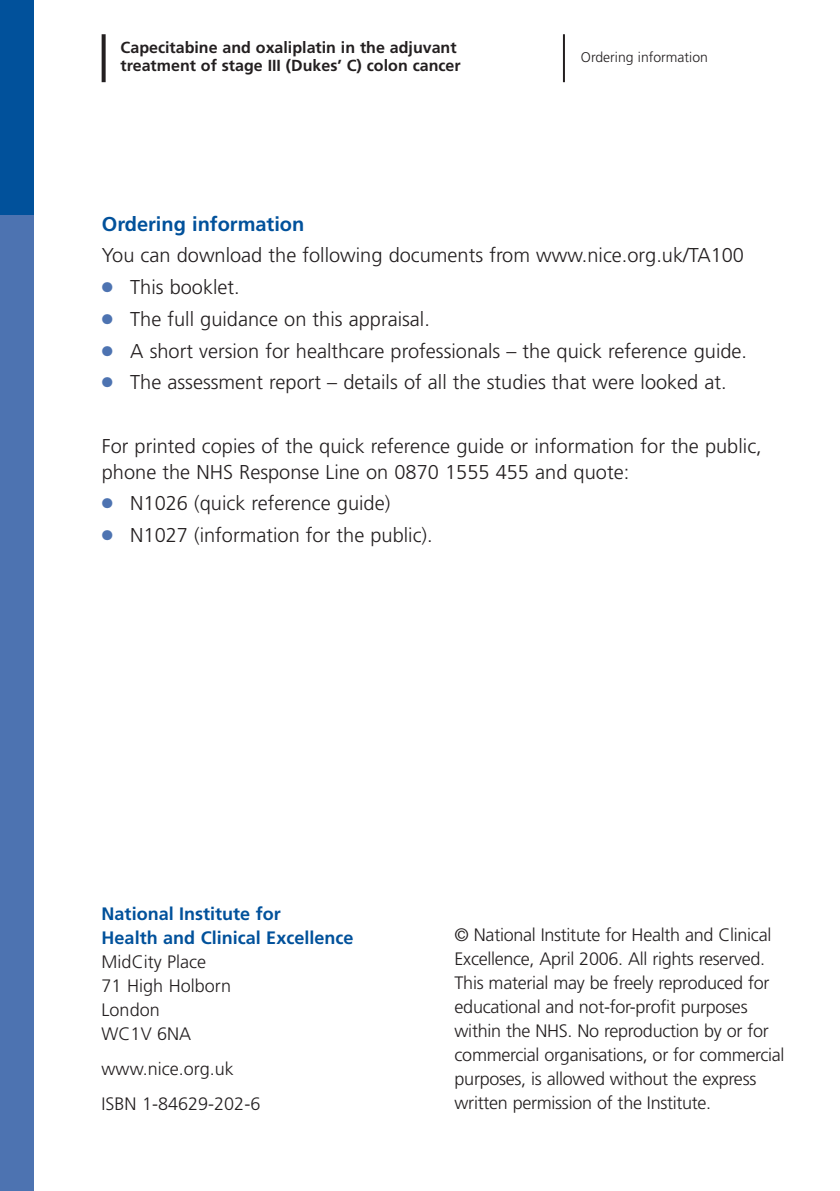
<style>
.page{position:relative;width:840px;height:1191px;background:#fff}
.page>*{position:absolute;margin:0;border:0;box-sizing:border-box;transform-origin:0 0}
.t1{font:300 20px/26px "Frutiger";color:#231f20}
.t2{font:700 20px "Frutiger";color:#01519b}
.t3{font:300 18px/24px "Frutiger";letter-spacing:-.015em;color:#231f20}
.t4{font:700 18px/24px "Frutiger";color:#01519b}
.t5{font:700 16px/18px "Frutiger";color:#231f20}
.t6{font:300 14px "Frutiger";color:#231f20}
.s1{color:#4d73b1}
</style>
<div class="page">
<div style="left:0;top:0;width:33px;height:216px;background:#01519b"></div>
<div style="left:0;top:216px;width:33px;height:975px;background:#4d73b1"></div>
<svg style="left:102px;top:34px;width:4px;height:48px"></svg>
<hr style="left:562px;top:34px;width:2px;height:48px;background:#231f20">
<p class="t5" style="left:121px;top:40px;width:341px">Capecitabine and oxaliplatin in the adjuvant treatment of stage III (Dukes’ C) colon cancer</p>
<p class="t6" style="left:580px;top:51px;width:128px">Ordering information</p>
<p class="t2" style="left:102px;top:216px;width:204px">Ordering information</p>
<p class="t1" style="left:102px;top:244px;width:643px">You can download the following documents from www.nice.org.uk/TA100</p>
<p class="t1" style="left:102px;top:276px;width:139px"><span class="s1">●</span> This booklet.</p>
<p class="t1" style="left:102px;top:307px;width:329px"><span class="s1">●</span> The full guidance on this appraisal.</p>
<p class="t1" style="left:102px;top:339px;width:646px"><span class="s1">●</span> A short version for healthcare professionals – the quick reference guide.</p>
<p class="t1" style="left:102px;top:371px;width:626px"><span class="s1">●</span> The assessment report – details of all the studies that were looked at.</p>
<p class="t1" style="left:102px;top:434px;width:661px">For printed copies of the quick reference guide or information for the public, phone the NHS Response Line on 0870 1555 455 and quote:</p>
<p class="t1" style="left:102px;top:492px;width:290px"><span class="s1">●</span> N1026 (quick reference guide)</p>
<p class="t1" style="left:102px;top:523px;width:332px"><span class="s1">●</span> N1027 (information for the public).</p>
<p class="t4" style="left:102px;top:903px;width:253px">National Institute for<br>Health and Clinical Excellence</p>
<p class="t3" style="left:102px;top:951px;width:131px">MidCity Place<br>71 High Holborn<br>London<br>WC1V 6NA</p>
<p class="t3" style="left:102px;top:1052px;width:160px;line-height:35.4px">www.nice.org.uk<br>ISBN 1-84629-202-6</p>
<p class="t3" style="left:454px;top:924px;width:331px">© National Institute for Health and Clinical Excellence, April 2006. All rights reserved.<br>This material may be freely reproduced for educational and not-for-profit purposes within the NHS. No reproduction by or for commercial organisations, or for commercial purposes, is allowed without the express written permission of the Institute.</p>
</div>
